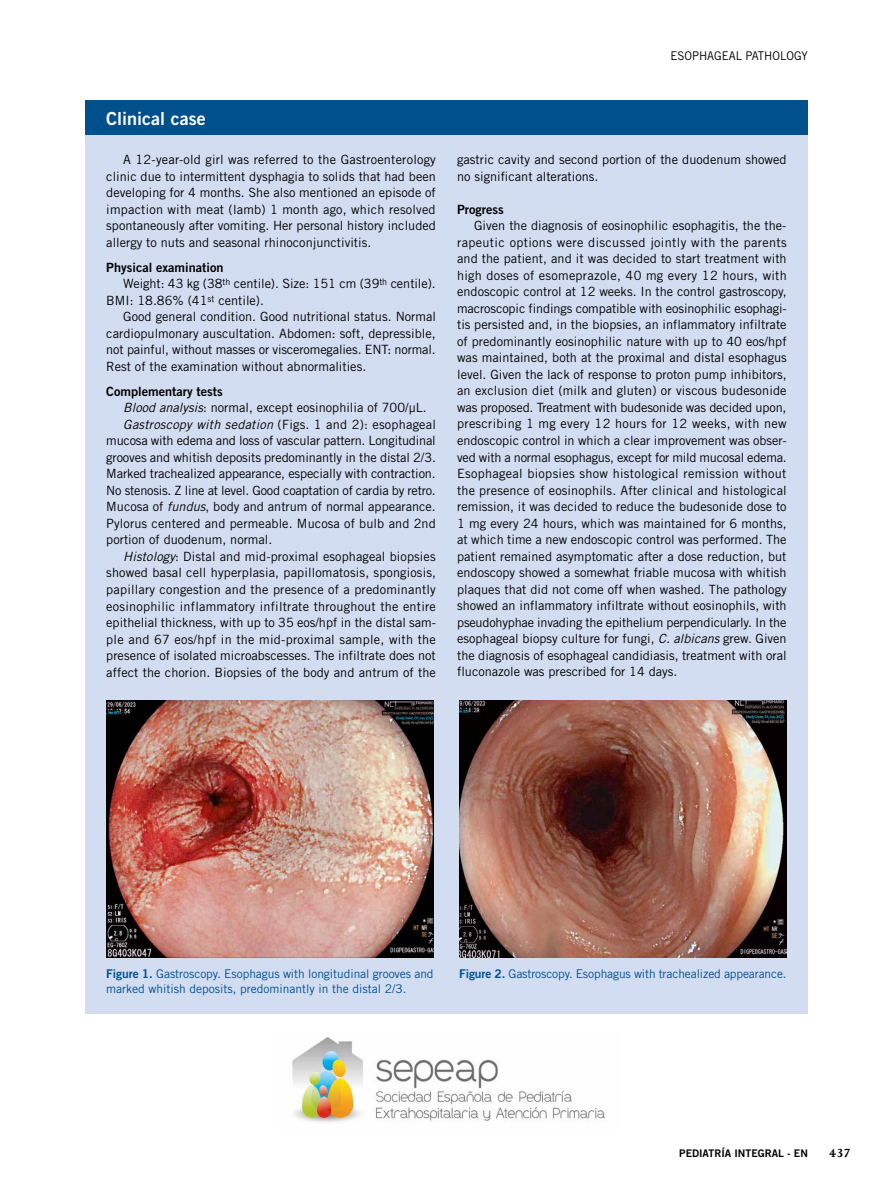
<style>
.page{position:relative;width:893px;height:1191px;background:#fff}
.page>*{position:absolute;margin:0;border:0;box-sizing:border-box;transform-origin:0 0}
.t1{font:18px "Trade Gothic Bold Two";color:#fff}
.t2{font:700 13.5px "Joanna MT Std";color:#000}
.t3{font:12.75px/16.5px "Trade Gothic";color:#000;text-align:justify}
.t4{font:italic 12.75px "Trade Gothic";letter-spacing:.015em;color:#000}
.t5{font:12.75px "Trade Gothic";letter-spacing:.02em;color:#000}
.t6{font:12.75px "Trade Gothic Bold Two";color:#000}
.t7{font:12px/15px "Trade Gothic";letter-spacing:-.005em;color:#00508c}
.t8{font:12px "Trade Gothic";color:#000;scale:.95 1}
.t9{font:10.5px "Trade Gothic Bold Two";color:#000}
.s1{font-style:italic}
.s2{font-style:normal}
.s3{font-family:"Trade Gothic Bold Two"}
</style>
<div class="page">
<div style="left:85px;top:132px;width:723px;height:881px;background:#d3ddf2"></div>
<div style="left:85px;top:101px;width:723px;height:34px;background:#00508c"></div>
<img style="left:106px;top:700px;width:328px;height:257px">
<img style="left:459px;top:700px;width:328px;height:257px">
<img style="left:292px;top:1037px;width:314px;height:85px">
<h1 class="t1" style="left:106px;top:107px;width:101px">Clinical case</h1>
<p class="t3" style="left:106px;top:151px;width:331px;text-indent:17px">A 12-year-old girl was referred to the Gastroenterology clinic due to intermittent dysphagia to solids that had been developing for 4 months. She also mentioned an episode of impaction with meat (lamb) 1 month ago, which resolved spontaneously after vomiting. Her personal history included allergy to nuts and seasonal rhinoconjunctivitis.</p>
<p class="t6" style="left:106px;top:259px;width:119px">Physical examination</p>
<p class="t3" style="left:106px;top:275px;width:331px;text-indent:17px">Weight: 43 kg (38<sup>th</sup> centile). Size: 151 cm (39<sup>th</sup> centile).<br>BMI: 18.86% (41<sup>st</sup> centile).</p>
<p class="t3" style="left:106px;top:308px;width:331px;text-indent:17px">Good general condition. Good nutritional status. Normal cardiopulmonary auscultation. Abdomen: soft, depressible, not painful, without masses or visceromegalies. ENT: normal.<br>Rest of the examination without abnormalities.</p>
<p class="t6" style="left:106px;top:383px;width:118px">Complementary tests</p>
<p class="t3" style="left:123px;top:399px;width:305px"><span class="s1">Blood analysis</span>: normal, except eosinophilia of 700/µL.</p>
<p class="t4" style="left:123px;top:417px;width:314px">Gastroscopy with sedation <span class="s2">(Figs. 1 and 2): esophageal</span></p>
<p class="t3" style="left:106px;top:432px;width:331px">mucosa with edema and loss of vascular pattern. Longitudinal</p>
<p class="t3" style="left:106px;top:449px;width:331px">grooves and whitish deposits predominantly in the distal 2/3.</p>
<p class="t3" style="left:106px;top:465px;width:331px">Marked trachealized appearance, especially with contraction.</p>
<p class="t3" style="left:106px;top:482px;width:331px">No stenosis. Z line at level. Good coaptation of cardia by retro.</p>
<p class="t3" style="left:106px;top:498px;width:331px">Mucosa of <span class="s1">fundus</span>, body and antrum of normal appearance.</p>
<p class="t3" style="left:106px;top:515px;width:331px">Pylorus centered and permeable. Mucosa of bulb and 2nd</p>
<p class="t3" style="left:106px;top:531px;width:168px">portion of duodenum, normal.</p>
<p class="t3" style="left:123px;top:548px;width:314px"><span class="s1">Histology</span>: Distal and mid-proximal esophageal biopsies</p>
<p class="t3" style="left:106px;top:564px;width:331px">showed basal cell hyperplasia, papillomatosis, spongiosis,</p>
<p class="t3" style="left:106px;top:581px;width:331px">papillary congestion and the presence of a predominantly</p>
<p class="t3" style="left:106px;top:597px;width:331px">eosinophilic inflammatory infiltrate throughout the entire</p>
<p class="t3" style="left:106px;top:614px;width:331px">epithelial thickness, with up to 35 eos/hpf in the distal sam-</p>
<p class="t5" style="left:106px;top:631px;width:331px">ple and 67 eos/hpf in the mid-proximal sample, with the</p>
<p class="t3" style="left:106px;top:647px;width:331px">presence of isolated microabscesses. The infiltrate does not</p>
<p class="t3" style="left:106px;top:663px;width:331px">affect the chorion. Biopsies of the body and antrum of the</p>
<p class="t8" style="left:671px;top:49px;width:146px">Esophageal pathology</p>
<p class="t3" style="left:457px;top:151px;width:331px">gastric cavity and second portion of the duodenum showed no significant alterations.</p>
<p class="t6" style="left:457px;top:201px;width:48px">Progress</p>
<p class="t3" style="left:457px;top:217px;width:331px;text-indent:17px">Given the diagnosis of eosinophilic esophagitis, the the&shy;rapeutic options were discussed jointly with the parents and the patient, and it was decided to start treatment with high doses of esomeprazole, 40 mg every 12 hours, with endoscopic control at 12 weeks. In the control gastroscopy, macroscopic findings compatible with eosinophilic esophagi&shy;tis persisted and, in the biopsies, an inflammatory infiltrate of predominantly eosinophilic nature with up to 40 eos/hpf was maintained, both at the proximal and distal esophagus level. Given the lack of response to proton pump inhibitors, an exclusion diet (milk and gluten) or viscous budesonide was proposed. Treatment with budesonide was decided upon, prescribing 1 mg every 12 hours for 12 weeks, with new endoscopic control in which a clear improvement was obser&shy;ved with a normal esophagus, except for mild mucosal edema.<br>Esophageal biopsies show histological remission without the presence of eosinophils. After clinical and histological remission, it was decided to reduce the budesonide dose to 1 mg every 24 hours, which was maintained for 6 months, at which time a new endoscopic control was performed. The patient remained asymptomatic after a dose reduction, but endoscopy showed a somewhat friable mucosa with whitish plaques that did not come off when washed. The pathology showed an inflammatory infiltrate without eosinophils, with pseudohyphae invading the epithelium perpendicularly. In the esophageal biopsy culture for fungi, <span class="s1">C. albicans</span> grew. Given the diagnosis of esophageal candidiasis, treatment with oral fluconazole was prescribed for 14 days.</p>
<p class="t7" style="left:106px;top:965px;width:329px"><span class="s3">Figure 1.</span> Gastroscopy. Esophagus with longitudinal grooves and marked whitish deposits, predominantly in the distal 2/3.</p>
<p class="t7" style="left:459px;top:965px;width:329px"><span class="s3">Figure 2.</span> Gastroscopy. Esophagus with trachealized appearance.</p>
<p class="t9" style="left:679px;top:1146px;width:122px">PEDIATRÍA INTEGRAL - en</p>
<p class="t2" style="left:829px;top:1145px;width:23px">437</p>
</div>
